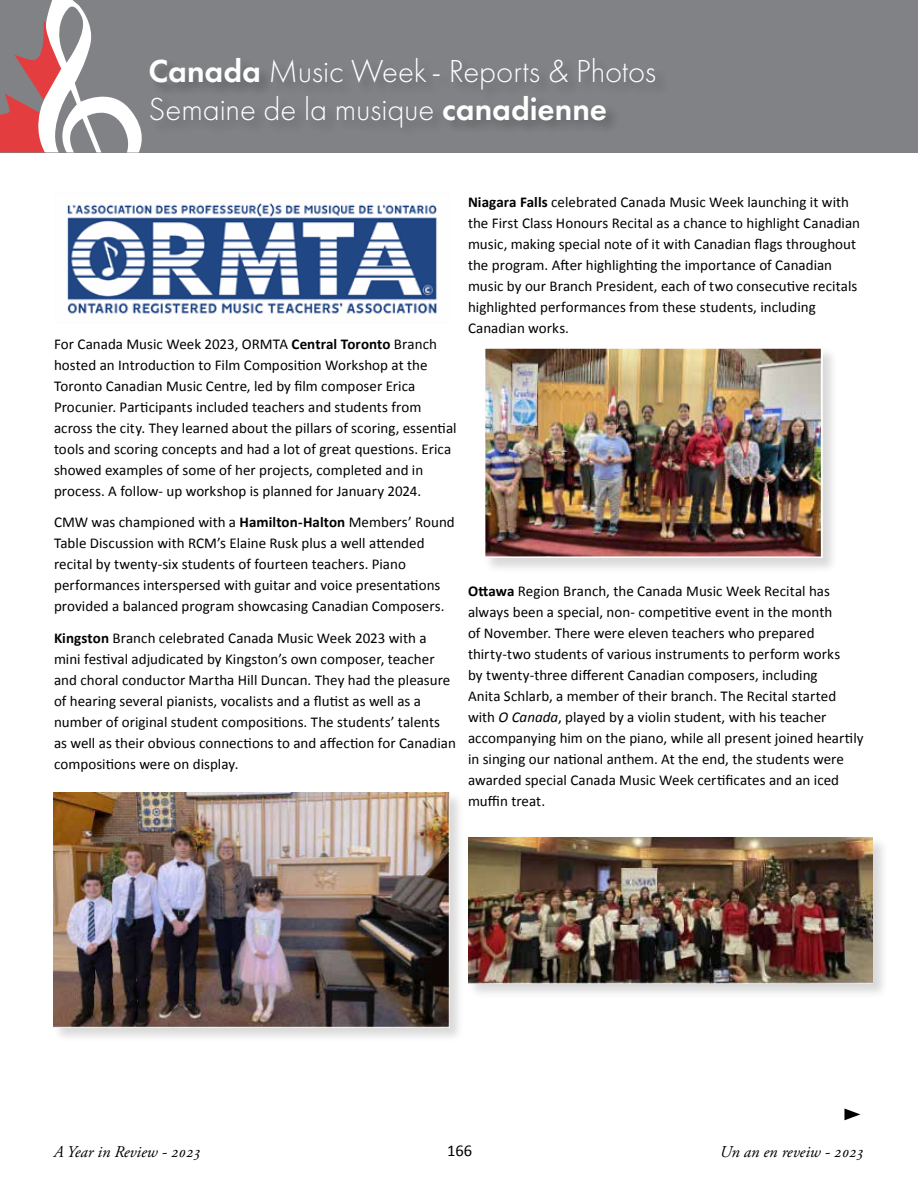
<style>
.page{position:relative;width:918px;height:1188px;background:#fff}
.page>*{position:absolute;margin:0;border:0;box-sizing:border-box;transform-origin:0 0}
.t1{font:300 33px/37.5px "Futura PT";letter-spacing:-.005em;color:#fff}
.t2{font:italic 16.5px "Adobe Garamond Pro";color:#000}
.t3{font:16.5px "Calibri";color:#000}
.t4{font:15px/21px "Calibri";letter-spacing:.005em;color:#000}
.s1{font-weight:600}
.s2{font-weight:700}
.s3{font-style:italic}
</style>
<div class="page">
<div style="left:0;top:0;width:918px;height:153px;background:#808285"></div>
<svg style="left:0;top:0;width:142px;height:153px"></svg>
<svg style="left:844px;top:1109px;width:16px;height:11px"></svg>
<img style="left:67px;top:203px;width:370px;height:111px">
<div style="left:467px;top:837px;width:421px;height:162px;background:#000;opacity:.15"></div>
<img style="left:468px;top:837px;width:405px;height:146px">
<div style="left:53px;top:792px;width:412px;height:251px;background:#000;opacity:.15"></div>
<img style="left:53px;top:792px;width:396px;height:236px">
<div style="left:483px;top:346px;width:355px;height:228px;background:#000;opacity:.15"></div>
<img style="left:487px;top:350px;width:333px;height:205px">
<div style="left:484px;top:347px;width:339px;height:211px;border:2px solid #fff"></div>
<h1 class="t1" style="left:148px;top:53px;width:509px"><span class="s1">Canada</span> Music Week- Reports &amp; Photos<br>Semaine de la musique <span class="s1">canadienne</span></h1>
<p class="t4" style="left:54px;top:333px;width:404px">For Canada Music Week 2023, ORMTA <span class="s2">Central Toronto</span> Branch hosted an Introduction to Film Composition Workshop at the Toronto Canadian Music Centre, led by film composer Erica Procunier. Participants included teachers and students from across the city. They learned about the pillars of scoring, essential tools and scoring concepts and had a lot of great questions. Erica showed examples of some of her projects, completed and in process. A follow- up workshop is planned for January 2024.</p>
<p class="t4" style="left:54px;top:511px;width:402px">CMW was championed with a <span class="s2">Hamilton-Halton</span> Members’ Round Table Discussion with RCM’s Elaine Rusk plus a well attended recital by twenty-six students of fourteen teachers. Piano performances interspersed with guitar and voice presentations provided a balanced program showcasing Canadian Composers.</p>
<p class="t4" style="left:54px;top:627px;width:403px"><span class="s2">Kingston</span> Branch celebrated Canada Music Week 2023 with a mini festival adjudicated by Kingston’s own composer, teacher and choral conductor Martha Hill Duncan. They had the pleasure of hearing several pianists, vocalists and a flutist as well as a number of original student compositions. The students’ talents as well as their obvious connections to and affection for Canadian compositions were on display.</p>
<p class="t4" style="left:468px;top:192px;width:394px"><span class="s2">Niagara Falls</span> celebrated Canada Music Week launching it with the First Class Honours Recital as a chance to highlight Canadian music, making special note of it with Canadian flags throughout the program. After highlighting the importance of Canadian music by our Branch President, each of two consecutive recitals highlighted performances from these students, including Canadian works.</p>
<p class="t4" style="left:468px;top:580px;width:397px"><span class="s2">Ottawa</span> Region Branch, the Canada Music Week Recital has always been a special, non- competitive event in the month<br>of November. There were eleven teachers who prepared thirty-two students of various instruments to perform works<br>by twenty-three different Canadian composers, including<br>Anita Schlarb, a member of their branch. The Recital started with <span class="s3">O Canada</span>, played by a violin student, with his teacher accompanying him on the piano, while all present joined heartily in singing our national anthem. At the end, the students were awarded special Canada Music Week certificates and an iced muffin treat.</p>
<p class="t2" style="left:54px;top:1142px;width:149px">A Year in Review - 2023</p>
<p class="t3" style="left:447px;top:1139px;width:27px">166</p>
<p class="t2" style="left:720px;top:1142px;width:146px">Un an en reveiw - 2023</p>
</div>
